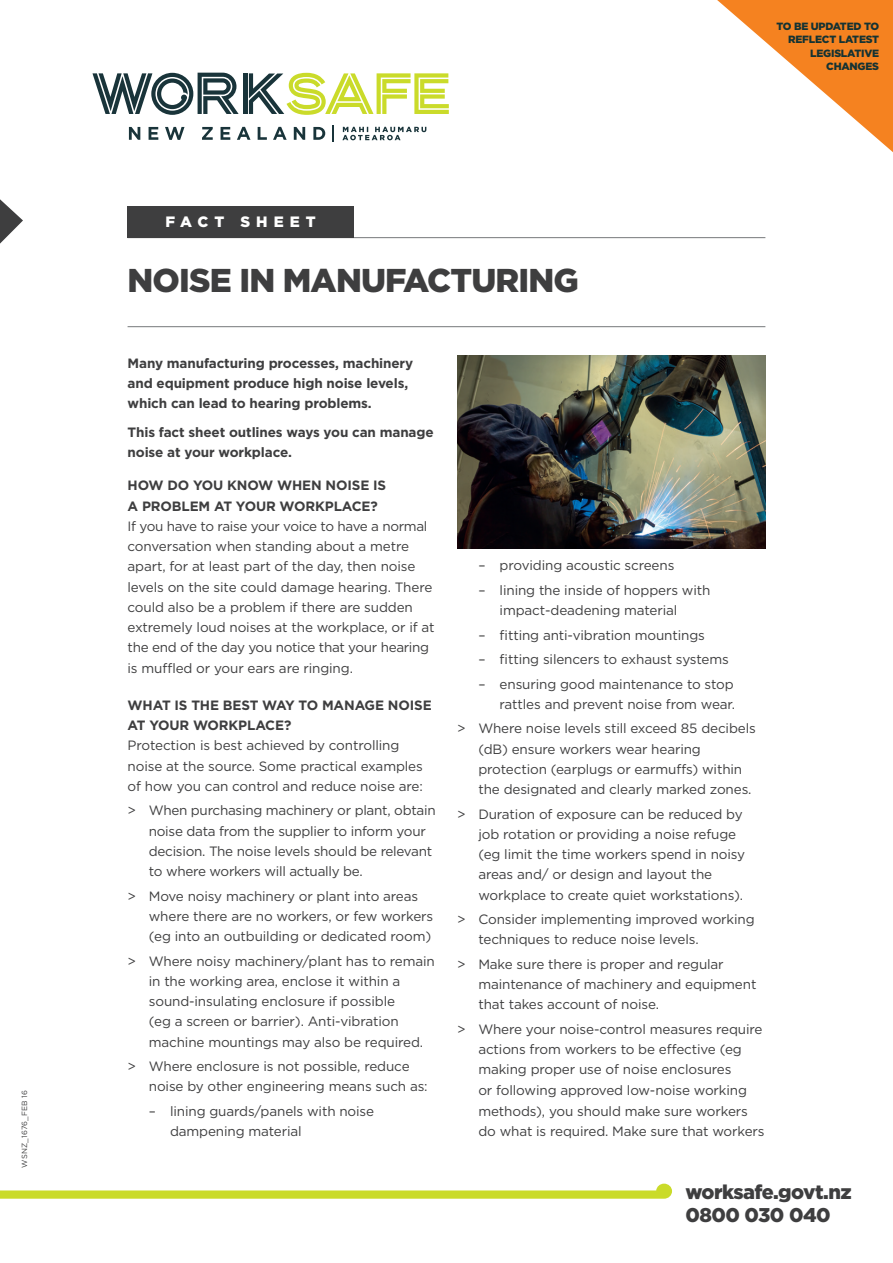
<style>
.page{position:relative;width:893px;height:1263px;background:#fff}
.page>*{position:absolute;margin:0;border:0;box-sizing:border-box;transform-origin:0 0}
.t1{font:900 33px "Gotham";letter-spacing:-.025em;color:#3e3e3f}
.t2{font:900 19.95px/23px "Gotham";letter-spacing:-.025em;color:#3e3e3f}
.fact_sheet{font:900 15px "Gotham";letter-spacing:.4em;color:#fff}
.body{font:13.5px/20.2px "Gotham";letter-spacing:-.01em;color:#3e3e3f}
.intro{font:700 13.5px/20.2px "Gotham";letter-spacing:-.01em;color:#3e3e3f}
.body_before_bullet{font:13.5px/20.2px "Gotham";letter-spacing:-.01em;color:#3e3e3f}
.date{font:900 10.5px/13.5px "Gotham";letter-spacing:-.02em;color:#153333;text-align:right}
.side_code{font:7.5px "Gotham";letter-spacing:.015em;color:#3e3e3f}
</style>
<div class="page">
<hr style="left:243px;top:73px;width:4px;height:41px;background:#19343a">
<svg style="left:249px;top:73px;width:200px;height:42px"></svg>
<svg style="left:92px;top:73px;width:147px;height:42px"></svg>
<svg style="left:332px;top:125px;width:2px;height:17px"></svg>
<svg style="left:129px;top:127px;width:196px;height:13px"></svg>
<svg style="left:342px;top:127px;width:84px;height:13px"></svg>
<div style="left:656px;top:1183px;width:16px;height:16px;background:#cadb2a;border-radius:8px"></div>
<hr style="left:128px;top:237px;width:637px;height:1px;background:#76787b">
<svg style="left:0;top:199px;width:23px;height:45px"></svg>
<div style="left:127px;top:206px;width:227px;height:32px;background:#3e3e3f"></div>
<hr style="left:128px;top:326px;width:637px;height:1px;background:#76787b">
<img style="left:457px;top:356px;width:308px;height:193px">
<svg style="left:717px;top:0;width:176px;height:152px"></svg>
<p class="side_code" style="left:20px;top:1168px;width:79px;rotate:-90deg">WSNZ_1676_Feb 16</p>
<p class="date" style="left:776px;top:19px;width:104px">TO BE UPDATED TO<br>REFLECT LATEST<br>LEGISLATIVE<br>CHANGES</p>
<p class="fact_sheet" style="left:166px;top:212px;width:151px">FACT SHEET</p>
<h1 class="t1" style="left:128px;top:258px;width:453px">NOISE IN MANUFACTURING</h1>
<p class="intro" style="left:128px;top:353px;width:287px">Many manufacturing processes, machinery and equipment produce high noise levels, which can lead to hearing problems.</p>
<p class="intro" style="left:128px;top:422px;width:308px">This fact sheet outlines ways you can manage noise at your workplace.</p>
<h2 class="intro" style="left:128px;top:475px;width:260px">HOW DO YOU KNOW WHEN NOISE IS<br>A PROBLEM AT YOUR WORKPLACE?</h2>
<p class="body" style="left:128px;top:515px;width:308px">If you have to raise your voice to have a normal conversation when standing about a metre apart, for at least part of the day, then noise levels on the site could damage hearing. There could also be a problem if there are sudden extremely loud noises at the workplace, or if at the end of the day you notice that your hearing is muffled or your ears are ringing.</p>
<h2 class="intro" style="left:128px;top:695px;width:306px">WHAT IS THE BEST WAY TO MANAGE NOISE<br>AT YOUR WORKPLACE?</h2>
<p class="body_before_bullet" style="left:128px;top:735px;width:297px">Protection is best achieved by controlling noise at the source. Some practical examples of how you can control and reduce noise are:</p>
<p class="body" style="left:149px;top:800px;width:288px;text-indent:-21px">&gt; When purchasing machinery or plant, obtain noise data from the supplier to inform your decision. The noise levels should be relevant to where workers will actually be.</p>
<p class="body" style="left:149px;top:885px;width:286px;text-indent:-21px">&gt; Move noisy machinery or plant into areas where there are no workers, or few workers (eg into an outbuilding or dedicated room)</p>
<p class="body" style="left:149px;top:950px;width:288px;text-indent:-21px">&gt; Where noisy machinery/plant has to remain in the working area, enclose it within a sound-insulating enclosure if possible<br>(eg a screen or barrier). Anti-vibration machine mountings may also be required.</p>
<p class="body" style="left:149px;top:1056px;width:280px;text-indent:-21px">&gt; Where enclosure is not possible, reduce noise by other engineering means such as:</p>
<p class="body" style="left:170px;top:1101px;width:206px;text-indent:-21px">– lining guards/panels with noise dampening material</p>
<p class="body" style="left:478px;top:555px;width:197px">– providing acoustic screens</p>
<p class="body" style="left:500px;top:579px;width:212px;text-indent:-21px">– lining the inside of hoppers with impact-deadening material</p>
<p class="body" style="left:478px;top:624px;width:228px">– fitting anti-vibration mountings</p>
<p class="body" style="left:478px;top:649px;width:252px">– fitting silencers to exhaust systems</p>
<p class="body" style="left:478px;top:673px;width:258px;text-align:right">– ensuring good maintenance to stop rattles and prevent noise from wear.</p>
<p class="body" style="left:478px;top:718px;width:279px;text-indent:-21px">&gt; Where noise levels still exceed 85 decibels (dB) ensure workers wear hearing protection (earplugs or earmuffs) within the designated and clearly marked zones.</p>
<p class="body" style="left:478px;top:803px;width:268px;text-indent:-21px">&gt; Duration of exposure can be reduced by job rotation or providing a noise refuge (eg limit the time workers spend in noisy areas and/ or design and layout the workplace to create quiet workstations).</p>
<p class="body" style="left:478px;top:909px;width:278px;text-indent:-21px">&gt; Consider implementing improved working techniques to reduce noise levels.</p>
<p class="body" style="left:478px;top:954px;width:280px;text-indent:-21px">&gt; Make sure there is proper and regular maintenance of machinery and equipment that takes account of noise.</p>
<p class="body" style="left:478px;top:1018px;width:288px;text-indent:-21px">&gt; Where your noise-control measures require actions from workers to be effective (eg making proper use of noise enclosures<br>or following approved low-noise working methods), you should make sure workers do what is required. Make sure that workers</p>
<h2 class="t2" style="left:685px;top:1180px;width:168px">worksafe.govt.nz<br>0800 030 040</h2>
</div>
